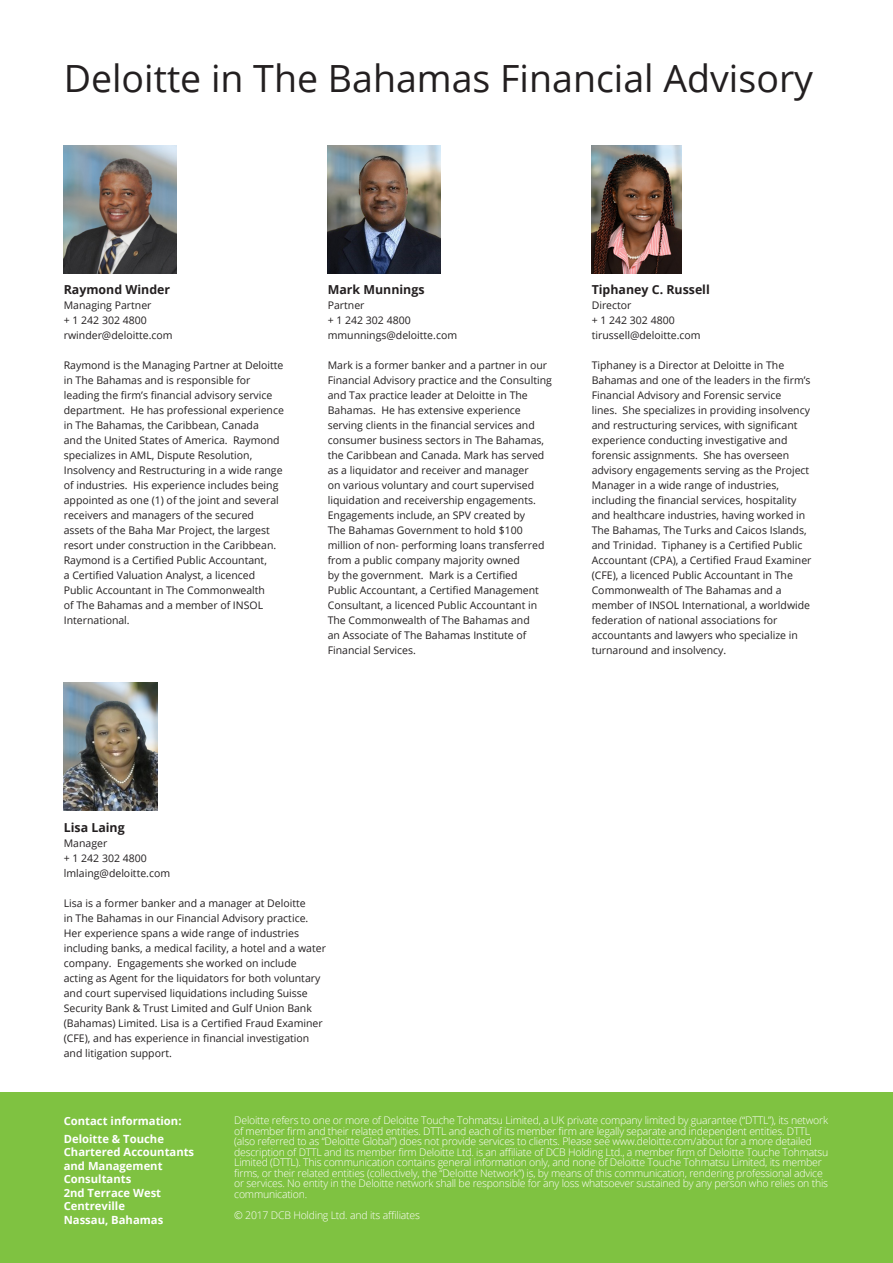
<style>
.page{position:relative;width:893px;height:1263px;background:#fff}
.page>*{position:absolute;margin:0;border:0;box-sizing:border-box;transform-origin:0 0}
.t1{font:37.5px "Open Sans";color:#231f20}
.t2{font:700 12.3px "Open Sans";color:#231f20}
.t3{font:700 11.25px "Open Sans";color:#fff}
.Paragraph_Style_1{font:10.5px/15px "Open Sans";color:#231f20}
.t4{font:300 10.5px/10.5px "Open Sans";letter-spacing:-.02em;color:#fff}
</style>
<div class="page">
<div style="left:0;top:1093px;width:893px;height:170px;background:#7fc241"></div>
<img style="left:328px;top:145px;width:112px;height:128px">
<img style="left:64px;top:145px;width:112px;height:128px">
<img style="left:64px;top:683px;width:93px;height:128px">
<img style="left:592px;top:145px;width:89px;height:128px">
<p class="t1" style="left:64px;top:53px;width:751px">Deloitte in The Bahamas Financial Advisory</p>
<p class="t2" style="left:64px;top:281px;width:108px">Raymond Winder</p>
<p class="Paragraph_Style_1" style="left:64px;top:298px;width:89px">Managing Partner</p>
<p class="Paragraph_Style_1" style="left:64px;top:313px;width:84px">+ 1 242 302 4800</p>
<p class="Paragraph_Style_1" style="left:64px;top:328px;width:110px">rwinder@deloitte.com</p>
<p class="Paragraph_Style_1" style="left:64px;top:358px;width:222px">Raymond is the Managing Partner at Deloitte in The Bahamas and is responsible for leading the firm’s financial advisory service department. He has professional experience in The Bahamas, the Caribbean, Canada<br>and the United States of America. Raymond specializes in AML, Dispute Resolution, Insolvency and Restructuring in a wide range of industries. His experience includes being appointed as one (1) of the joint and several receivers and managers of the secured assets of the Baha Mar Project, the largest resort under construction in the Caribbean.<br>Raymond is a Certified Public Accountant,<br>a Certified Valuation Analyst, a licenced Public Accountant in The Commonwealth<br>of The Bahamas and a member of INSOL International.</p>
<p class="t2" style="left:328px;top:281px;width:98px">Mark Munnings</p>
<p class="Paragraph_Style_1" style="left:328px;top:298px;width:38px">Partner</p>
<p class="Paragraph_Style_1" style="left:328px;top:313px;width:84px">+ 1 242 302 4800</p>
<p class="Paragraph_Style_1" style="left:328px;top:328px;width:131px">mmunnings@deloitte.com</p>
<p class="Paragraph_Style_1" style="left:328px;top:358px;width:226px">Mark is a former banker and a partner in our Financial Advisory practice and the Consulting and Tax practice leader at Deloitte in The Bahamas. He has extensive experience serving clients in the financial services and consumer business sectors in The Bahamas, the Caribbean and Canada. Mark has served as a liquidator and receiver and manager<br>on various voluntary and court supervised liquidation and receivership engagements.<br>Engagements include, an SPV created by<br>The Bahamas Government to hold $100 million of non- performing loans transferred from a public company majority owned<br>by the government. Mark is a Certified<br>Public Accountant, a Certified Management Consultant, a licenced Public Accountant in The Commonwealth of The Bahamas and<br>an Associate of The Bahamas Institute of Financial Services.</p>
<p class="t2" style="left:592px;top:281px;width:120px">Tiphaney C. Russell</p>
<p class="Paragraph_Style_1" style="left:592px;top:298px;width:41px">Director</p>
<p class="Paragraph_Style_1" style="left:592px;top:313px;width:84px">+ 1 242 302 4800</p>
<p class="Paragraph_Style_1" style="left:592px;top:328px;width:110px">tirussell@deloitte.com</p>
<p class="Paragraph_Style_1" style="left:592px;top:358px;width:221px">Tiphaney is a Director at Deloitte in The Bahamas and one of the leaders in the firm’s Financial Advisory and Forensic service<br>lines. She specializes in providing insolvency and restructuring services, with significant experience conducting investigative and forensic assignments. She has overseen advisory engagements serving as the Project Manager in a wide range of industries, including the financial services, hospitality and healthcare industries, having worked in The Bahamas, The Turks and Caicos Islands, and Trinidad. Tiphaney is a Certified Public Accountant (CPA), a Certified Fraud Examiner (CFE), a licenced Public Accountant in The Commonwealth of The Bahamas and a member of INSOL International, a worldwide federation of national associations for accountants and lawyers who specialize in turnaround and insolvency.</p>
<p class="t2" style="left:64px;top:819px;width:62px">Lisa Laing</p>
<p class="Paragraph_Style_1" style="left:64px;top:835px;width:45px">Manager</p>
<p class="Paragraph_Style_1" style="left:64px;top:850px;width:84px">+ 1 242 302 4800</p>
<p class="Paragraph_Style_1" style="left:64px;top:865px;width:108px">lmlaing@deloitte.com</p>
<p class="Paragraph_Style_1" style="left:64px;top:895px;width:264px">Lisa is a former banker and a manager at Deloitte<br>in The Bahamas in our Financial Advisory practice.<br>Her experience spans a wide range of industries including banks, a medical facility, a hotel and a water company. Engagements she worked on include acting as Agent for the liquidators for both voluntary and court supervised liquidations including Suisse Security Bank &amp; Trust Limited and Gulf Union Bank (Bahamas) Limited. Lisa is a Certified Fraud Examiner (CFE), and has experience in financial investigation and litigation support.</p>
<p class="t3" style="left:64px;top:1113px;width:119px">Contact information:</p>
<p class="t3" style="left:64px;top:1131px;width:102px">Deloitte &amp; Touche</p>
<p class="t3" style="left:64px;top:1144px;width:132px">Chartered Accountants</p>
<p class="t3" style="left:64px;top:1158px;width:100px">and Management</p>
<p class="t3" style="left:64px;top:1171px;width:69px">Consultants</p>
<p class="t3" style="left:64px;top:1185px;width:99px">2nd Terrace West</p>
<p class="t3" style="left:64px;top:1198px;width:63px">Centreville</p>
<p class="t3" style="left:64px;top:1212px;width:101px">Nassau, Bahamas</p>
<p class="t4" style="left:234px;top:1115px;width:596px">Deloitte refers to one or more of Deloitte Touche Tohmatsu Limited, a UK private company limited by guarantee (“DTTL”), its network of member firm and their related entities. DTTL and each of its member firm are legally separate and independent entities. DTTL (also referred to as “Deloitte Global”) does not provide services to clients. Please see www.deloitte.com/about for a more detailed description of DTTL and its member firm Deloitte Ltd. is an affiliate of DCB Holding Ltd., a member firm of Deloitte Touche Tohmatsu Limited (DTTL). This communication contains general information only, and none of Deloitte Touche Tohmatsu Limited, its member firms, or their related entities (collectively, the “Deloitte Network”) is, by means of this communication, rendering professional advice or services. No entity in the Deloitte network shall be responsible for any loss whatsoever sustained by any person who relies on this</p>
<p class="t4" style="left:234px;top:1188px;width:75px">communication.</p>
<p class="t4" style="left:234px;top:1209px;width:187px">© 2017 DCB Holding Ltd. and its affiliates</p>
</div>
